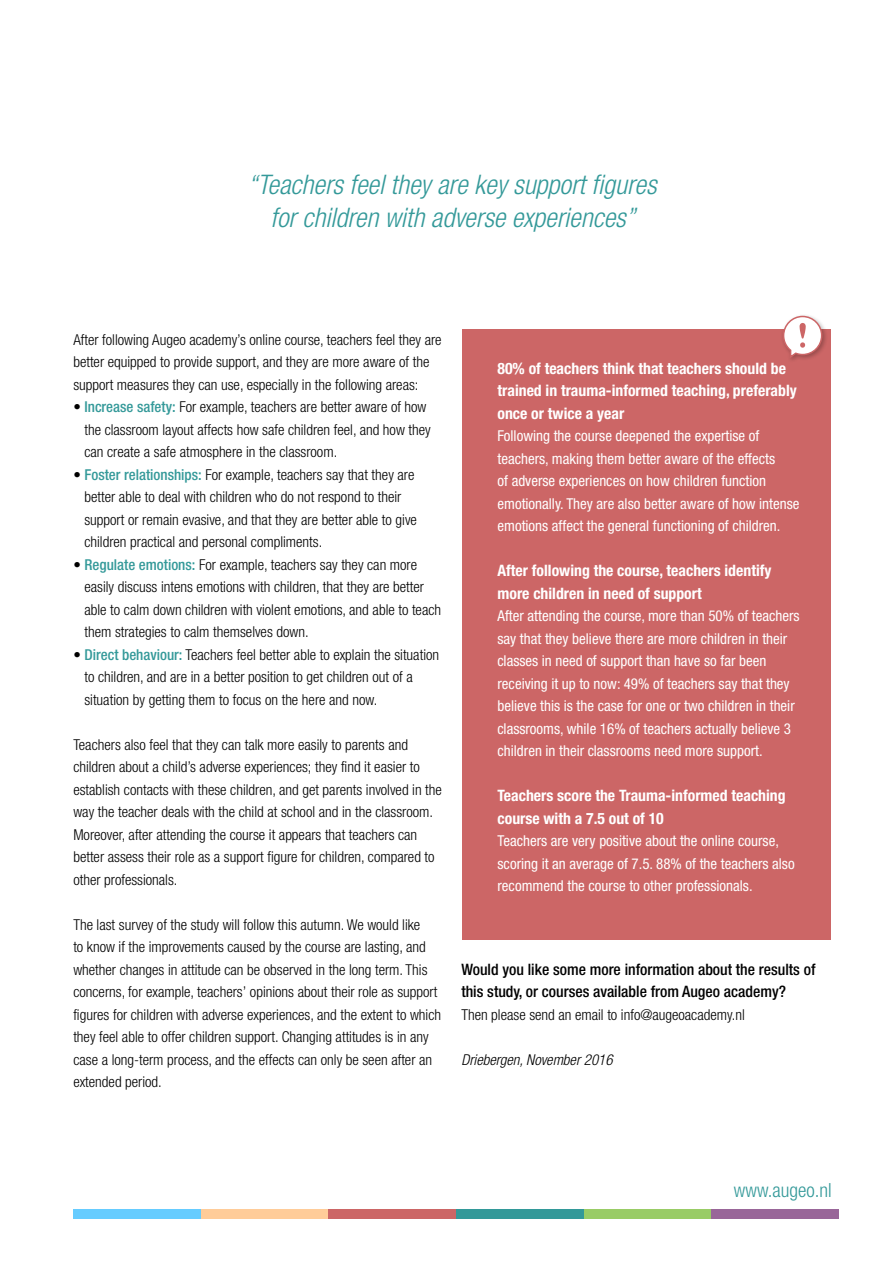
<style>
.page{position:relative;width:893px;height:1263px;background:#fff}
.page>*{position:absolute;margin:0;border:0;box-sizing:border-box;transform-origin:0 0}
.t1{font:italic 300 condensed 27px/33px "Helvetica Neue";color:#349999;text-align:center}
.t2{font:300 condensed 19.5px "Helvetica Neue";color:#349999}
.t3{font:700 condensed 15.75px/22.5px "Helvetica Neue";color:#fff}
.t4{font:500 condensed 15.75px/22.5px "Helvetica Neue";color:#000}
.t5{font:300 condensed 15px/22.5px "Helvetica Neue";color:#000}
.t6{font:condensed 15px/22.5px "Helvetica Neue";color:#fff}
.t7{font:italic 300 condensed 15px "Helvetica Neue";color:#000}
.s1{font-weight:500;color:#349999}
</style>
<div class="page">
<div style="left:73px;top:1209px;width:128px;height:9px;background:#6cf"></div>
<div style="left:201px;top:1209px;width:128px;height:9px;background:#fc9"></div>
<div style="left:456px;top:1209px;width:128px;height:9px;background:#399"></div>
<div style="left:329px;top:1209px;width:127px;height:9px;background:#c66"></div>
<div style="left:584px;top:1209px;width:127px;height:9px;background:#9c6"></div>
<div style="left:711px;top:1209px;width:128px;height:9px;background:#969"></div>
<div style="left:463px;top:329px;width:368px;height:611px;background:#c66"></div>
<div style="left:781px;top:313px;width:47px;height:51px;background:#000;opacity:.25"></div>
<svg style="left:782px;top:315px;width:41px;height:45px"></svg>
<h1 class="t1" style="left:248px;top:168px;width:410px">“Teachers feel they are key support figures for children with adverse experiences”</h1>
<p class="t5" style="left:73px;top:328px;width:370px">After following Augeo academy’s online course, teachers feel they are better equipped to provide support, and they are more aware of the support measures they can use, especially in the following areas:</p>
<p class="t5" style="left:84px;top:396px;width:348px;text-indent:-11px">• <span class="s1">Increase safety:</span> For example, teachers are better aware of how the classroom layout affects how safe children feel, and how they can create a safe atmosphere in the classroom.</p>
<p class="t5" style="left:84px;top:463px;width:334px;text-indent:-11px">• <span class="s1">Foster relationships:</span> For example, teachers say that they are better able to deal with children who do not respond to their support or remain evasive, and that they are better able to give children practical and personal compliments.</p>
<p class="t5" style="left:84px;top:553px;width:358px;text-indent:-11px">• <span class="s1">Regulate emotions:</span> For example, teachers say they can more easily discuss intens emotions with children, that they are better able to calm down children with violent emotions, and able to teach them strategies to calm themselves down.</p>
<p class="t5" style="left:84px;top:643px;width:356px;text-indent:-11px">• <span class="s1">Direct behaviour:</span> Teachers feel better able to explain the situation to children, and are in a better position to get children out of a situation by getting them to focus on the here and now.</p>
<p class="t5" style="left:73px;top:733px;width:370px">Teachers also feel that they can talk more easily to parents and children about a child’s adverse experiences; they find it easier to establish contacts with these children, and get parents involved in the way the teacher deals with the child at school and in the classroom.<br>Moreover, after attending the course it appears that teachers can better assess their role as a support figure for children, compared to other professionals.</p>
<p class="t5" style="left:73px;top:913px;width:369px">The last survey of the study will follow this autumn. We would like<br>to know if the improvements caused by the course are lasting, and whether changes in attitude can be observed in the long term. This concerns, for example, teachers’ opinions about their role as support figures for children with adverse experiences, and the extent to which they feel able to offer children support. Changing attitudes is in any case a long-term process, and the effects can only be seen after an extended period.</p>
<p class="t3" style="left:497px;top:357px;width:301px">80% of teachers think that teachers should be trained in trauma-informed teaching, preferably once or twice a year</p>
<p class="t6" style="left:497px;top:425px;width:303px">Following the course deepened the expertise of teachers, making them better aware of the effects<br>of adverse experiences on how children function emotionally. They are also better aware of how intense emotions affect the general functioning of children.</p>
<p class="t3" style="left:497px;top:559px;width:275px">After following the course, teachers identify more children in need of support</p>
<p class="t6" style="left:497px;top:605px;width:304px">After attending the course, more than 50% of teachers say that they believe there are more children in their classes in need of support than have so far been receiving it up to now: 49% of teachers say that they believe this is the case for one or two children in their classrooms, while 16% of teachers actually believe 3 children in their classrooms need more support.</p>
<p class="t3" style="left:497px;top:784px;width:290px">Teachers score the Trauma-informed teaching course with a 7.5 out of 10</p>
<p class="t6" style="left:497px;top:830px;width:299px">Teachers are very positive about the online course, scoring it an average of 7.5. 88% of the teachers also recommend the course to other professionals.</p>
<p class="t4" style="left:461px;top:958px;width:356px">Would you like some more information about the results of this study, or courses available from Augeo academy?</p>
<p class="t5" style="left:461px;top:1003px;width:285px">Then please send an email to info@augeoacademy.nl</p>
<p class="t7" style="left:461px;top:1051px;width:153px">Driebergen, November 2016</p>
<h2 class="t2" style="left:734px;top:1179px;width:99px">www.augeo.nl</h2>
</div>
